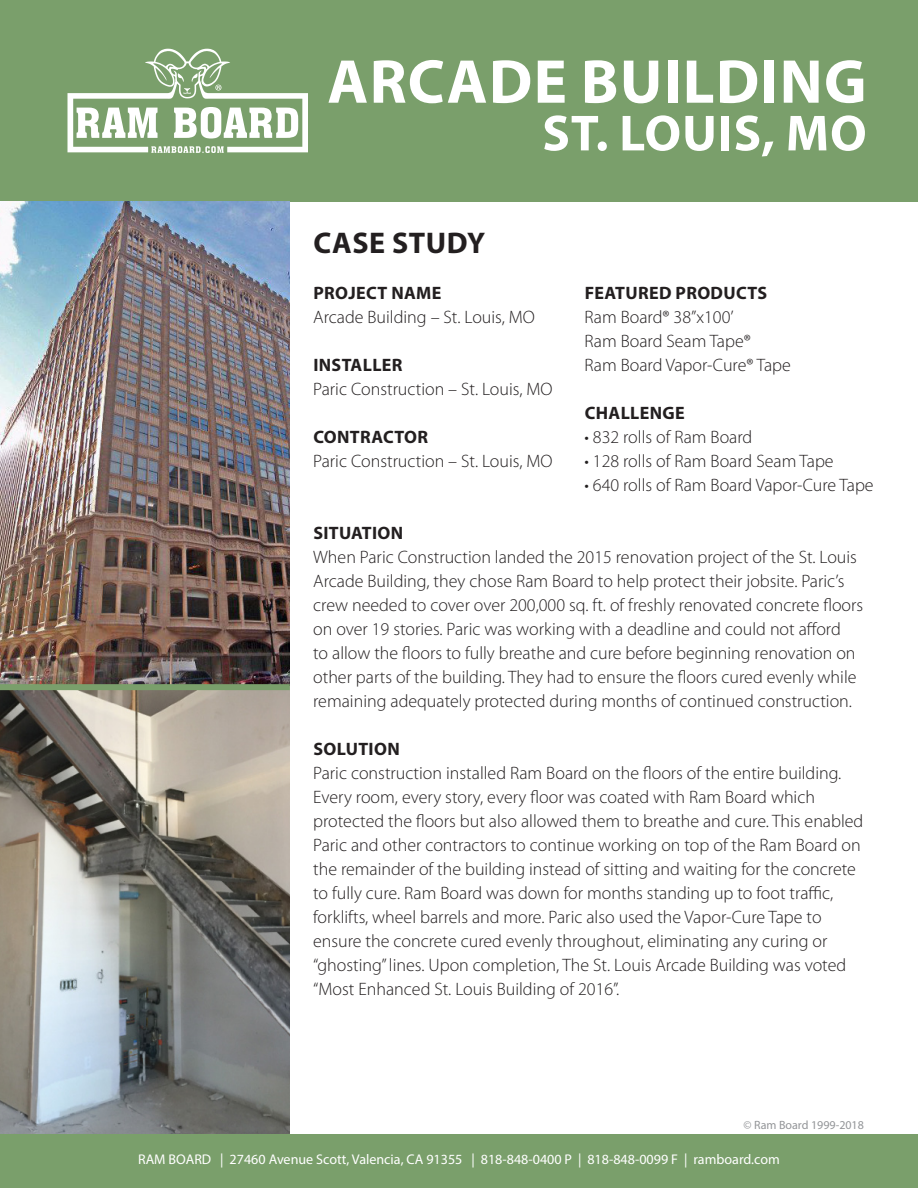
<style>
.page{position:relative;width:918px;height:1188px;background:#fff}
.page>*{position:absolute;margin:0;border:0;box-sizing:border-box;transform-origin:0 0}
.t1{font:700 62.4px "Myriad Pro";letter-spacing:.02em;color:#fff}
.t2{font:700 51.15px "Myriad Pro";letter-spacing:.02em;color:#fff}
.t3{font:700 30px "Myriad Pro";letter-spacing:.02em;color:#231f20}
.t4{font:300 18px/24px "Myriad Pro";color:#231f20}
.t5{font:700 18px "Myriad Pro";letter-spacing:.02em;color:#231f20}
.t6{font:14.1px "Myriad Pro";color:#fff}
.t7{font:12px "Myriad Pro";color:#939598}
</style>
<div class="page">
<div style="left:0;top:0;width:918px;height:202px;background:#7a9f6b"></div>
<div style="left:0;top:1134px;width:918px;height:54px;background:#7a9f6b"></div>
<svg style="left:68px;top:49px;width:240px;height:104px"></svg>
<img style="left:0;top:202px;width:290px;height:932px">
<div style="left:0;top:684px;width:290px;height:6px;background:#7a9f6b"></div>
<p class="t1" style="left:327px;top:41px;width:541px">ARCADE BUILDING</p>
<p class="t2" style="left:542px;top:100px;width:326px">ST. LOUIS, MO</p>
<p class="t3" style="left:313px;top:224px;width:173px">CASE STUDY</p>
<p class="t5" style="left:313px;top:281px;width:130px">PROJECT NAME</p>
<p class="t4" style="left:313px;top:305px;width:223px">Arcade Building – St. Louis, MO</p>
<p class="t5" style="left:313px;top:353px;width:91px">INSTALLER</p>
<p class="t4" style="left:313px;top:377px;width:241px">Paric Construction – St. Louis, MO</p>
<p class="t5" style="left:313px;top:425px;width:116px">CONTRACTOR</p>
<p class="t4" style="left:313px;top:449px;width:241px">Paric Construction – St. Louis, MO</p>
<p class="t5" style="left:585px;top:281px;width:184px">FEATURED PRODUCTS</p>
<p class="t4" style="left:585px;top:305px;width:151px">Ram Board® 38”x100’</p>
<p class="t4" style="left:585px;top:329px;width:168px">Ram Board Seam Tape®</p>
<p class="t4" style="left:585px;top:353px;width:208px">Ram Board Vapor-Cure® Tape</p>
<p class="t5" style="left:585px;top:401px;width:102px">CHALLENGE</p>
<p class="t4" style="left:585px;top:425px;width:169px">• 832 rolls of Ram Board</p>
<p class="t4" style="left:585px;top:449px;width:251px">• 128 rolls of Ram Board Seam Tape</p>
<p class="t4" style="left:585px;top:473px;width:291px">• 640 rolls of Ram Board Vapor-Cure Tape</p>
<p class="t5" style="left:313px;top:521px;width:91px">SITUATION</p>
<p class="t4" style="left:313px;top:545px;width:552px">When Paric Construction landed the 2015 renovation project of the St. Louis Arcade Building, they chose Ram Board to help protect their jobsite. Paric’s crew needed to cover over 200,000 sq. ft. of freshly renovated concrete floors on over 19 stories. Paric was working with a deadline and could not afford<br>to allow the floors to fully breathe and cure before beginning renovation on other parts of the building. They had to ensure the floors cured evenly while remaining adequately protected during months of continued construction.</p>
<p class="t5" style="left:313px;top:737px;width:88px">SOLUTION</p>
<p class="t4" style="left:313px;top:761px;width:552px">Paric construction installed Ram Board on the floors of the entire building.<br>Every room, every story, every floor was coated with Ram Board which protected the floors but also allowed them to breathe and cure. This enabled Paric and other contractors to continue working on top of the Ram Board on the remainder of the building instead of sitting and waiting for the concrete to fully cure. Ram Board was down for months standing up to foot traffic, forklifts, wheel barrels and more. Paric also used the Vapor-Cure Tape to ensure the concrete cured evenly throughout, eliminating any curing or “ghosting” lines. Upon completion, The St. Louis Arcade Building was voted “Most Enhanced St. Louis Building of 2016”.</p>
<p class="t7" style="left:743px;top:1117px;width:122px">© Ram Board 1999-2018</p>
<p class="t6" style="left:138px;top:1151px;width:643px">RAM BOARD | 27460 Avenue Scott, Valencia, CA 91355 | 818-848-0400 P | 818-848-0099 F | ramboard.com</p>
</div>
